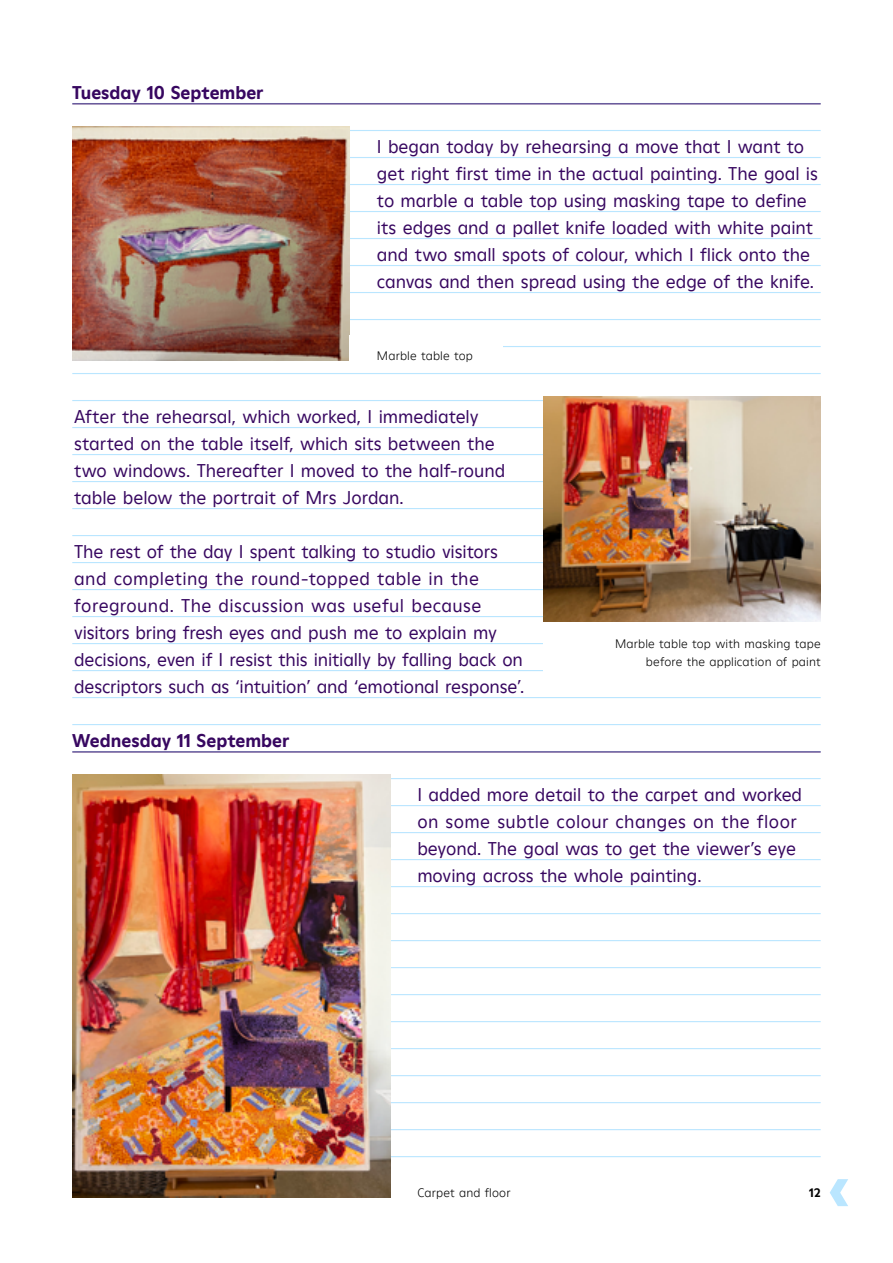
<style>
.page{position:relative;width:893px;height:1263px;background:#fff}
.page>*{position:absolute;margin:0;border:0;box-sizing:border-box;transform-origin:0 0}
.Body_Regular_Purple{font:18px/27px "Heritage Moderne TT";letter-spacing:-.005em;color:#370760}
.Heading_Bold_Purple{font:700 18px "Heritage Moderne TT";color:#370760}
.Image_Caption_8_12{font:300 12px/18px "Heritage Moderne TT";letter-spacing:.015em;color:#000;text-align:right}
.t1{font:700 12px "Heritage Moderne TT";color:#000}
</style>
<div class="page">
<svg style="left:830px;top:1179px;width:18px;height:27px"></svg>
<hr style="left:72px;top:103px;width:749px;height:1px;background:#bae6ff">
<hr style="left:72px;top:130px;width:749px;height:1px;background:#bae6ff">
<hr style="left:72px;top:157px;width:749px;height:1px;background:#bae6ff">
<hr style="left:72px;top:184px;width:749px;height:1px;background:#bae6ff">
<hr style="left:72px;top:211px;width:749px;height:1px;background:#bae6ff">
<hr style="left:72px;top:238px;width:749px;height:1px;background:#bae6ff">
<hr style="left:72px;top:265px;width:749px;height:1px;background:#bae6ff">
<hr style="left:72px;top:292px;width:749px;height:1px;background:#bae6ff">
<hr style="left:72px;top:319px;width:749px;height:1px;background:#bae6ff">
<hr style="left:72px;top:346px;width:749px;height:1px;background:#bae6ff">
<hr style="left:72px;top:373px;width:749px;height:1px;background:#bae6ff">
<hr style="left:72px;top:400px;width:749px;height:1px;background:#bae6ff">
<hr style="left:72px;top:427px;width:749px;height:1px;background:#bae6ff">
<hr style="left:72px;top:454px;width:749px;height:1px;background:#bae6ff">
<hr style="left:72px;top:481px;width:749px;height:1px;background:#bae6ff">
<hr style="left:72px;top:508px;width:749px;height:1px;background:#bae6ff">
<hr style="left:72px;top:535px;width:749px;height:1px;background:#bae6ff">
<hr style="left:72px;top:562px;width:749px;height:1px;background:#bae6ff">
<hr style="left:72px;top:589px;width:749px;height:1px;background:#bae6ff">
<hr style="left:72px;top:616px;width:749px;height:1px;background:#bae6ff">
<hr style="left:72px;top:643px;width:749px;height:1px;background:#bae6ff">
<hr style="left:72px;top:670px;width:749px;height:1px;background:#bae6ff">
<hr style="left:72px;top:697px;width:749px;height:1px;background:#bae6ff">
<hr style="left:72px;top:724px;width:749px;height:1px;background:#bae6ff">
<hr style="left:72px;top:751px;width:749px;height:1px;background:#bae6ff">
<hr style="left:72px;top:778px;width:749px;height:1px;background:#bae6ff">
<hr style="left:72px;top:805px;width:749px;height:1px;background:#bae6ff">
<hr style="left:72px;top:832px;width:749px;height:1px;background:#bae6ff">
<hr style="left:72px;top:859px;width:749px;height:1px;background:#bae6ff">
<hr style="left:72px;top:886px;width:749px;height:1px;background:#bae6ff">
<hr style="left:72px;top:913px;width:749px;height:1px;background:#bae6ff">
<hr style="left:72px;top:940px;width:749px;height:1px;background:#bae6ff">
<hr style="left:72px;top:967px;width:749px;height:1px;background:#bae6ff">
<hr style="left:72px;top:994px;width:749px;height:1px;background:#bae6ff">
<hr style="left:72px;top:1021px;width:749px;height:1px;background:#bae6ff">
<hr style="left:72px;top:1048px;width:749px;height:1px;background:#bae6ff">
<hr style="left:72px;top:1075px;width:749px;height:1px;background:#bae6ff">
<hr style="left:72px;top:1102px;width:749px;height:1px;background:#bae6ff">
<hr style="left:72px;top:1129px;width:749px;height:1px;background:#bae6ff">
<hr style="left:72px;top:1156px;width:749px;height:1px;background:#bae6ff">
<hr style="left:72px;top:104px;width:749px;height:1px;background:#370760">
<hr style="left:72px;top:752px;width:749px;height:1px;background:#370760">
<img style="left:72px;top:126px;width:278px;height:234px">
<div style="left:350px;top:335px;width:153px;height:34px;background:#fff"></div>
<img style="left:543px;top:396px;width:278px;height:225px">
<div style="left:543px;top:632px;width:278px;height:43px;background:#fff"></div>
<img style="left:72px;top:774px;width:318px;height:423px">
<p class="Heading_Bold_Purple" style="left:72px;top:80px;width:193px">Tuesday 10 September</p>
<p class="Body_Regular_Purple" style="left:377px;top:132px;width:443px">I began today by rehearsing a move that I want to get right first time in the actual painting. The goal is to marble a table top using masking tape to define its edges and a pallet knife loaded with white paint and two small spots of colour, which I flick onto the canvas and then spread using the edge of the knife.</p>
<p class="Image_Caption_8_12" style="left:377px;top:346px;width:97px">Marble table top</p>
<p class="Body_Regular_Purple" style="left:74px;top:402px;width:433px">After the rehearsal, which worked, I immediately started on the table itself, which sits between the two windows. Thereafter I moved to the half-round table below the portrait of Mrs Jordan.</p>
<p class="Body_Regular_Purple" style="left:74px;top:537px;width:452px">The rest of the day I spent talking to studio visitors and completing the round-topped table in the foreground. The discussion was useful because visitors bring fresh eyes and push me to explain my decisions, even if I resist this initially by falling back on descriptors such as ‘intuition’ and ‘emotional response’.</p>
<p class="Heading_Bold_Purple" style="left:72px;top:728px;width:219px">Wednesday 11 September</p>
<p class="Image_Caption_8_12" style="left:615px;top:634px;width:207px">Marble table top with masking tape before the application of paint</p>
<p class="Body_Regular_Purple" style="left:417px;top:780px;width:386px">I added more detail to the carpet and worked on some subtle colour changes on the floor beyond. The goal was to get the viewer’s eye moving across the whole painting.</p>
<p class="Image_Caption_8_12" style="left:417px;top:1183px;width:95px">Carpet and floor</p>
<p class="t1" style="left:809px;top:1184px;width:13px">12</p>
</div>
